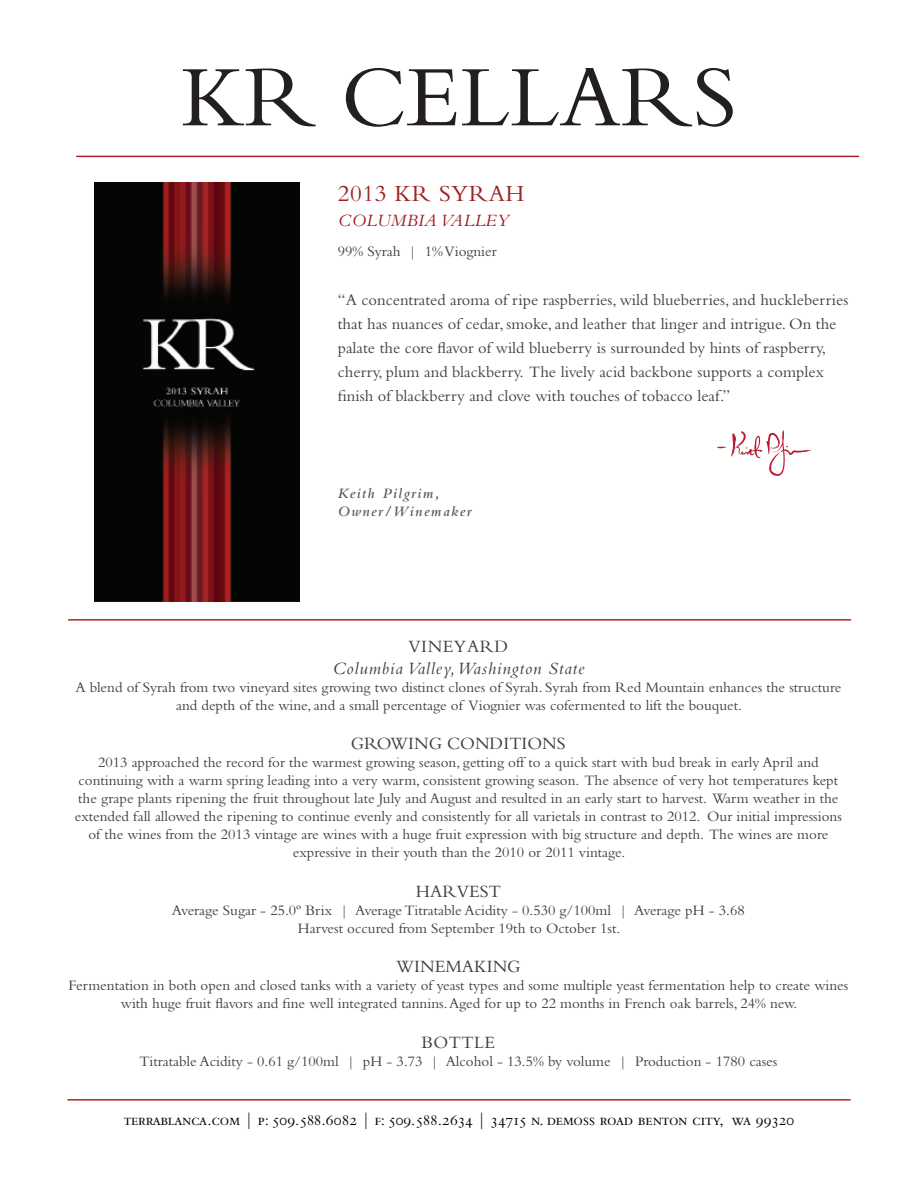
<style>
.page{position:relative;width:918px;height:1188px;background:#fff}
.page>*{position:absolute;margin:0;border:0;box-sizing:border-box;transform-origin:0 0}
.t1{font:90px "Bembo";color:#231f20}
.t2{font:24px "Bembo SC";letter-spacing:.025em;color:#9e2125}
.t3{font:18px "Bembo";color:#3e3e3f}
.t4{font:italic 18px "Bembo";letter-spacing:.05em;color:#3e3e3f}
.t5{font:18px "Bembo Italic Os F";letter-spacing:.025em;color:#9e2125}
.t6{font:18px "Bembo";letter-spacing:.025em;color:#3e3e3f}
.t7{font:16.5px/24px "Bembo";color:#3e3e3f}
.t8{font:16.5px "Bembo SC";letter-spacing:-.02em;color:#000}
.t9{font:15px/18px "Bembo";color:#3e3e3f;text-align:center}
.t10{font:italic 600 15px "Bembo";letter-spacing:.1em;color:#57585a}
.s1{font-family:"Bembo"}
</style>
<div class="page">
<svg style="left:717px;top:430px;width:95px;height:46px"></svg>
<hr style="left:76px;top:156px;width:783px;height:1px;background:#ae2225">
<hr style="left:68px;top:619px;width:783px;height:2px;background:#ae2225">
<hr style="left:68px;top:1099px;width:782px;height:2px;background:#ae2225">
<img style="left:94px;top:182px;width:205px;height:420px">
<p class="t1" style="left:181px;top:45px;width:557px">KR CELLARS</p>
<p class="t2" style="left:338px;top:180px;width:188px"><span class="s1">2013</span> KR SYRAH</p>
<p class="t5" style="left:338px;top:210px;width:172px">COLUMBIA VALLEY</p>
<p class="t9" style="left:338px;top:242px;width:160px">99% Syrah | 1% Viognier</p>
<p class="t7" style="left:338px;top:288px;width:512px">“A concentrated aroma of ripe raspberries, wild blueberries, and huckleberries that has nuances of cedar, smoke, and leather that linger and intrigue. On the palate the core flavor of wild blueberry is surrounded by hints of raspberry, cherry, plum and blackberry. The lively acid backbone supports a complex finish of blackberry and clove with touches of tobacco leaf.”</p>
<p class="t10" style="left:338px;top:485px;width:103px">Keith Pilgrim,</p>
<p class="t10" style="left:338px;top:503px;width:135px">Owner/Winemaker</p>
<p class="t6" style="left:408px;top:636px;width:101px">VINEYARD</p>
<p class="t4" style="left:332px;top:657px;width:253px">Columbia Valley, Washington State</p>
<p class="t9" style="left:75px;top:678px;width:767px">A blend of Syrah from two vineyard sites growing two distinct clones of Syrah. Syrah from Red Mountain enhances the structure and depth of the wine, and a small percentage of Viognier was cofermented to lift the bouquet.</p>
<p class="t3" style="left:351px;top:733px;width:216px">GROWING CONDITIONS</p>
<p class="t9" style="left:75px;top:753px;width:769px">2013 approached the record for the warmest growing season, getting off to a quick start with bud break in early April and continuing with a warm spring leading into a very warm, consistent growing season. The absence of very hot temperatures kept the grape plants ripening the fruit throughout late July and August and resulted in an early start to harvest. Warm weather in the extended fall allowed the ripening to continue evenly and consistently for all varietals in contrast to 2012. Our initial impressions of the wines from the 2013 vintage are wines with a huge fruit expression with big structure and depth. The wines are more expressive in their youth than the 2010 or 2011 vintage.</p>
<p class="t3" style="left:416px;top:881px;width:86px">HARVEST</p>
<p class="t9" style="left:172px;top:901px;width:575px">Average Sugar - 25.0º Brix | Average Titratable Acidity - 0.530 g/100ml | Average pH - 3.68</p>
<p class="t9" style="left:298px;top:919px;width:324px">Harvest occured from September 19th to October 1st.</p>
<p class="t3" style="left:396px;top:956px;width:126px">WINEMAKING</p>
<p class="t9" style="left:69px;top:976px;width:781px">Fermentation in both open and closed tanks with a variety of yeast types and some multiple yeast fermentation help to create wines with huge fruit flavors and fine well integrated tannins. Aged for up to 22 months in French oak barrels, 24% new.</p>
<p class="t3" style="left:422px;top:1032px;width:75px">BOTTLE</p>
<p class="t9" style="left:139px;top:1052px;width:639px">Titratable Acidity - 0.61 g/100ml | pH - 3.73 | Alcohol - 13.5% by volume | Production - 1780 cases</p>
<p class="t8" style="left:124px;top:1111px;width:672px">terrablanca.com | p: 509.588.6082 | f: 509.588.2634 | 34715 n. demoss road benton city, wa 99320</p>
</div>
